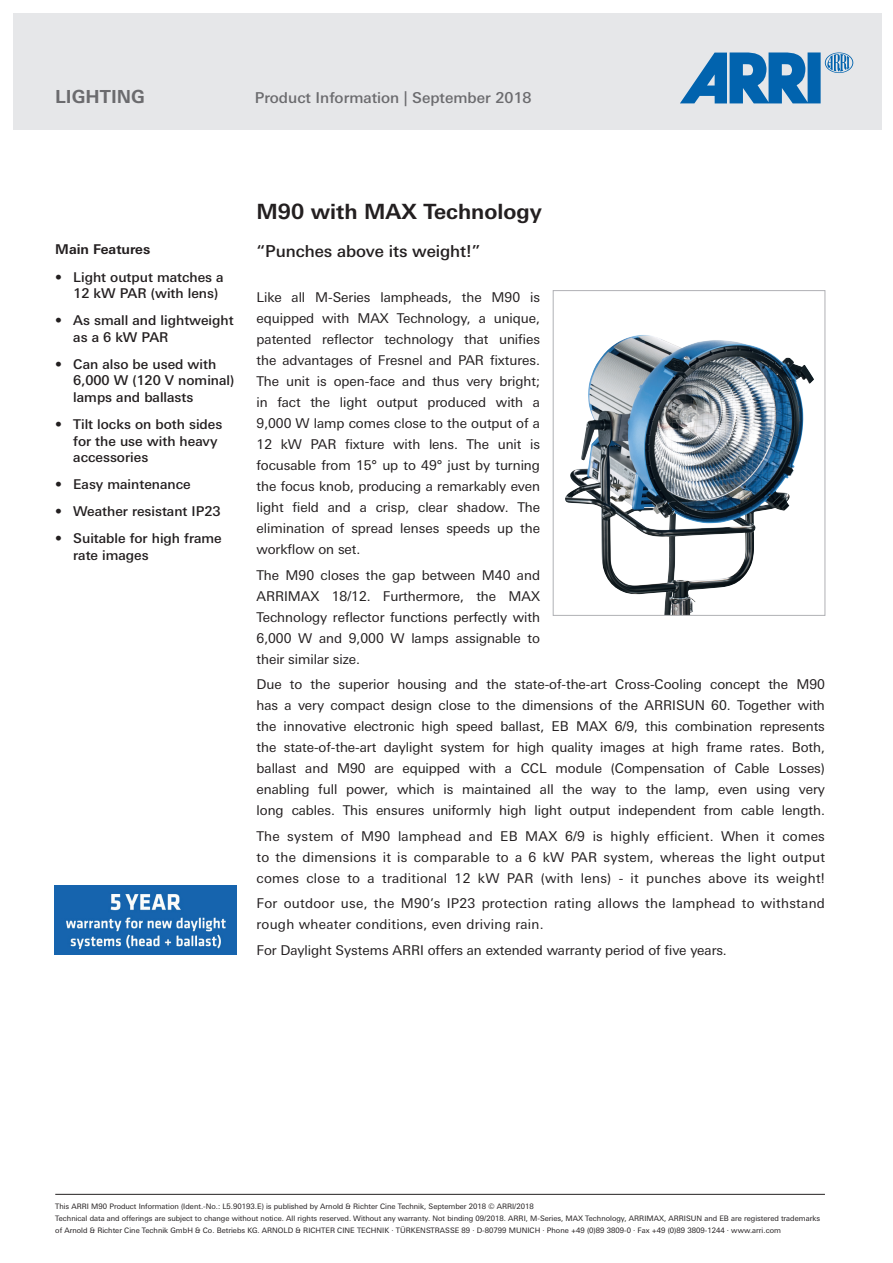
<style>
.page{position:relative;width:893px;height:1263px;background:#fff}
.page>*{position:absolute;margin:0;border:0;box-sizing:border-box;transform-origin:0 0}
.t1{font:700 21px "Linotype Univers Basic";color:#231f20}
.t2{font:700 18px "Linotype Univers Basic";color:#6b6b6e}
.t3{font:500 16.5px "Linotype Univers Basic";letter-spacing:-.005em;color:#231f20}
.t4{font:500 15px "Linotype Univers Basic";color:#6b6b6e}
.t5{font:13.5px/21px "Linotype Univers Basic";letter-spacing:-.005em;color:#231f20;text-align:justify}
.t6{font:500 13.5px/16.5px "Linotype Univers Basic";color:#231f20}
.t7{font:13.5px/21px "Linotype Univers Basic";letter-spacing:.02em;color:#231f20}
.t8{font:700 13.5px "Linotype Univers Basic";color:#231f20}
.t9{font:7.5px/12px "Linotype Univers Basic";color:#231f20}
</style>
<div class="page">
<img style="left:565px;top:338px;width:238px;height:276px">
<div style="left:553px;top:290px;width:272px;height:326px;border:1px solid #b0b1b5"></div>
<div style="left:13px;top:13px;width:869px;height:116px;background:#e6e7e9"></div>
<svg style="left:680px;top:52px;width:173px;height:51px"></svg>
<hr style="left:55px;top:1194px;width:770px;height:1px;background:#231f20">
<img style="left:55px;top:885px;width:182px;height:70px">
<h2 class="t2" style="left:55px;top:86px;width:91px">LIGHTING</h2>
<p class="t4" style="left:255px;top:89px;width:278px">Product Information | September 2018</p>
<p class="t8" style="left:55px;top:241px;width:96px">Main Features</p>
<p class="t6" style="left:73px;top:268px;width:152px;text-indent:-18px">• Light output matches a<br>12 kW PAR (with lens)</p>
<p class="t6" style="left:73px;top:312px;width:162px;text-indent:-18px">• As small and lightweight as a 6 kW PAR</p>
<p class="t6" style="left:73px;top:356px;width:163px;text-indent:-18px">• Can also be used with<br>6,000 W (120 V nominal) lamps and ballasts</p>
<p class="t6" style="left:73px;top:416px;width:151px;text-indent:-18px">• Tilt locks on both sides for the use with heavy accessories</p>
<p class="t6" style="left:55px;top:476px;width:137px">• Easy maintenance</p>
<p class="t6" style="left:55px;top:503px;width:167px">• Weather resistant IP23</p>
<p class="t6" style="left:73px;top:530px;width:150px;text-indent:-18px">• Suitable for high frame rate images</p>
<h1 class="t1" style="left:257px;top:199px;width:287px">M90 with MAX Technology</h1>
<p class="t3" style="left:257px;top:241px;width:225px">“Punches above its weight!”</p>
<p class="t5" style="left:257px;top:287px;width:285px">Like all M-Series lampheads, the M90 is equipped with MAX Technology, a unique, patented reflector technology that unifies the advantages of Fresnel and PAR fixtures.<br>The unit is open-face and thus very bright; in fact the light output produced with a 9,000 W lamp comes close to the output of a 12 kW PAR fixture with lens. The unit is focusable from 15° up to 49° just by turning the focus knob, producing a remarkably even light field and a crisp, clear shadow. The elimination of spread lenses speeds up the workflow on set.</p>
<p class="t5" style="left:257px;top:564px;width:285px">The M90 closes the gap between M40 and ARRIMAX 18/12. Furthermore, the MAX Technology reflector functions perfectly with 6,000 W and 9,000 W lamps assignable to their similar size.</p>
<p class="t5" style="left:257px;top:674px;width:570px">Due to the superior housing and the state-of-the-art Cross-Cooling concept the M90 has a very compact design close to the dimensions of the ARRISUN 60. Together with the innovative electronic high speed ballast, EB MAX 6/9, this combination represents the state-of-the-art daylight system for high quality images at high frame rates. Both, ballast and M90 are equipped with a CCL module (Compensation of Cable Losses) enabling full power, which is maintained all the way to the lamp, even using very long cables. This ensures uniformly high light output independent from cable length.</p>
<p class="t5" style="left:257px;top:825px;width:570px">The system of M90 lamphead and EB MAX 6/9 is highly efficient. When it comes to the dimensions it is comparable to a 6 kW PAR system, whereas the light output comes close to a traditional 12 kW PAR (with lens) - it punches above its weight!</p>
<p class="t7" style="left:257px;top:893px;width:570px">For outdoor use, the M90’s IP23 protection rating allows the lamphead to withstand rough wheater conditions, even driving rain.</p>
<p class="t5" style="left:257px;top:939px;width:472px">For Daylight Systems ARRI offers an extended warranty period of five years.</p>
<p class="t9" style="left:55px;top:1200px;width:766px">This ARRI M90 Product Information (Ident.-No.: L5.90193.E) is published by Arnold &amp; Richter Cine Technik, September 2018 © ARRI/2018<br>Technical data and offerings are subject to change without notice. All rights reserved. Without any warranty. Not binding 09/2018. ARRI, M-Series, MAX Technology, ARRIMAX, ARRISUN and EB are registered trademarks of Arnold &amp; Richter Cine Technik GmbH &amp; Co. Betriebs KG. ARNOLD &amp; RICHTER CINE TECHNIK · TÜRKENSTRASSE 89 · D-80799 MUNICH · Phone +49 (0)89 3809-0 · Fax +49 (0)89 3809-1244 · www.arri.com</p>
</div>
